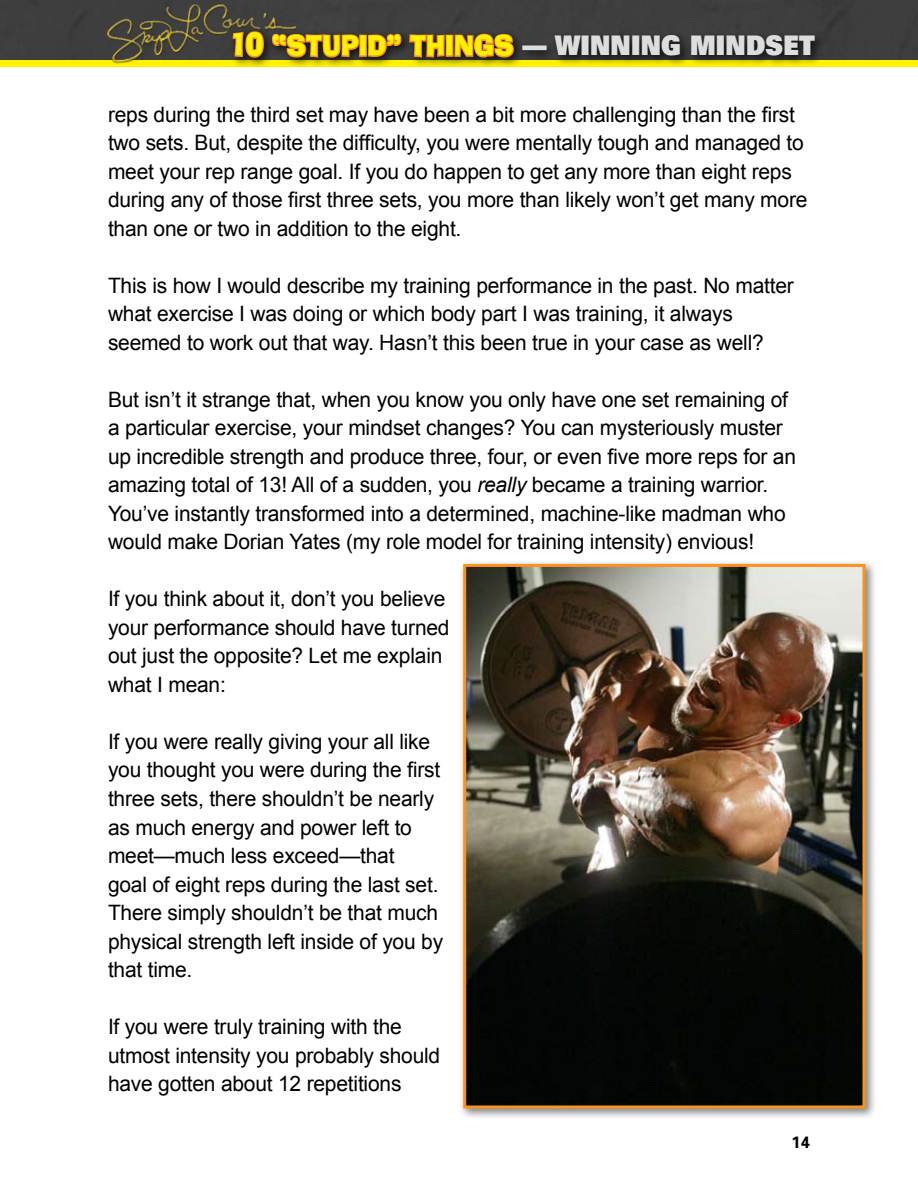
<style>
.page{position:relative;width:918px;height:1188px;background:#fff}
.page>*{position:absolute;margin:0;border:0;box-sizing:border-box;transform-origin:0 0}
.t1{font:900 27px "Univers";letter-spacing:.01em;color:#dcddde;scale:.9 1}
.t2{font:21.15px/28.5px "Arial";letter-spacing:-.01em;color:#000}
.t3{font:700 16.5px "Univers";color:#000}
.s1{font-family:"Ad Lib BT";font-weight:400;font-size:30px;color:#fff200}
.s2{font-family:"Ad Lib BT";font-weight:400;color:#fff200}
.s3{font-style:italic}
</style>
<div class="page">
<svg style="left:0;top:59px;width:918px;height:7px"></svg>
<div style="left:0;top:0;width:918px;height:59px;background:#3e3e3e"></div>
<div style="left:228px;top:26px;width:598px;height:43px;background:#000;opacity:.75"></div>
<svg style="left:271px;top:26px;width:244px;height:43px;background:#8c6f2c"></svg>
<img style="left:102px;top:0;width:197px;height:68px">
<div style="left:459px;top:559px;width:418px;height:561px;background:#000;opacity:.5"></div>
<img style="left:467px;top:568px;width:395px;height:536px">
<div style="left:463px;top:564px;width:403px;height:544px;border:3px solid #f7931e"></div>
<p class="t1" style="left:230px;top:28px;width:652px"><span class="s1">10</span> <span class="s2">“STUPID” THINGS</span> — WINNing MINDSET</p>
<p class="t2" style="left:108px;top:100px;width:701px">reps during the third set may have been a bit more challenging than the first two sets. But, despite the difficulty, you were mentally tough and managed to meet your rep range goal. If you do happen to get any more than eight reps during any of those first three sets, you more than likely won’t get many more than one or two in addition to the eight.</p>
<p class="t2" style="left:108px;top:272px;width:687px">This is how I would describe my training performance in the past. No matter what exercise I was doing or which body part I was training, it always seemed to work out that way. Hasn’t this been true in your case as well?</p>
<p class="t2" style="left:108px;top:386px;width:690px">But isn’t it strange that, when you know you only have one set remaining of a particular exercise, your mindset changes? You can mysteriously muster up incredible strength and produce three, four, or even five more reps for an amazing total of 13! All of a sudden, you <span class="s3">really</span> became a training warrior.<br>You’ve instantly transformed into a determined, machine-like madman who would make Dorian Yates (my role model for training intensity) envious!</p>
<p class="t2" style="left:108px;top:585px;width:343px">If you think about it, don’t you believe your performance should have turned out just the opposite? Let me explain what I mean:</p>
<p class="t2" style="left:108px;top:728px;width:337px">If you were really giving your all like you thought you were during the first three sets, there shouldn’t be nearly as much energy and power left to meet—much less exceed—that<br>goal of eight reps during the last set.<br>There simply shouldn’t be that much physical strength left inside of you by that time.</p>
<p class="t2" style="left:108px;top:1013px;width:334px">If you were truly training with the utmost intensity you probably should have gotten about 12 repetitions</p>
<p class="t3" style="left:792px;top:1131px;width:20px">14</p>
</div>
